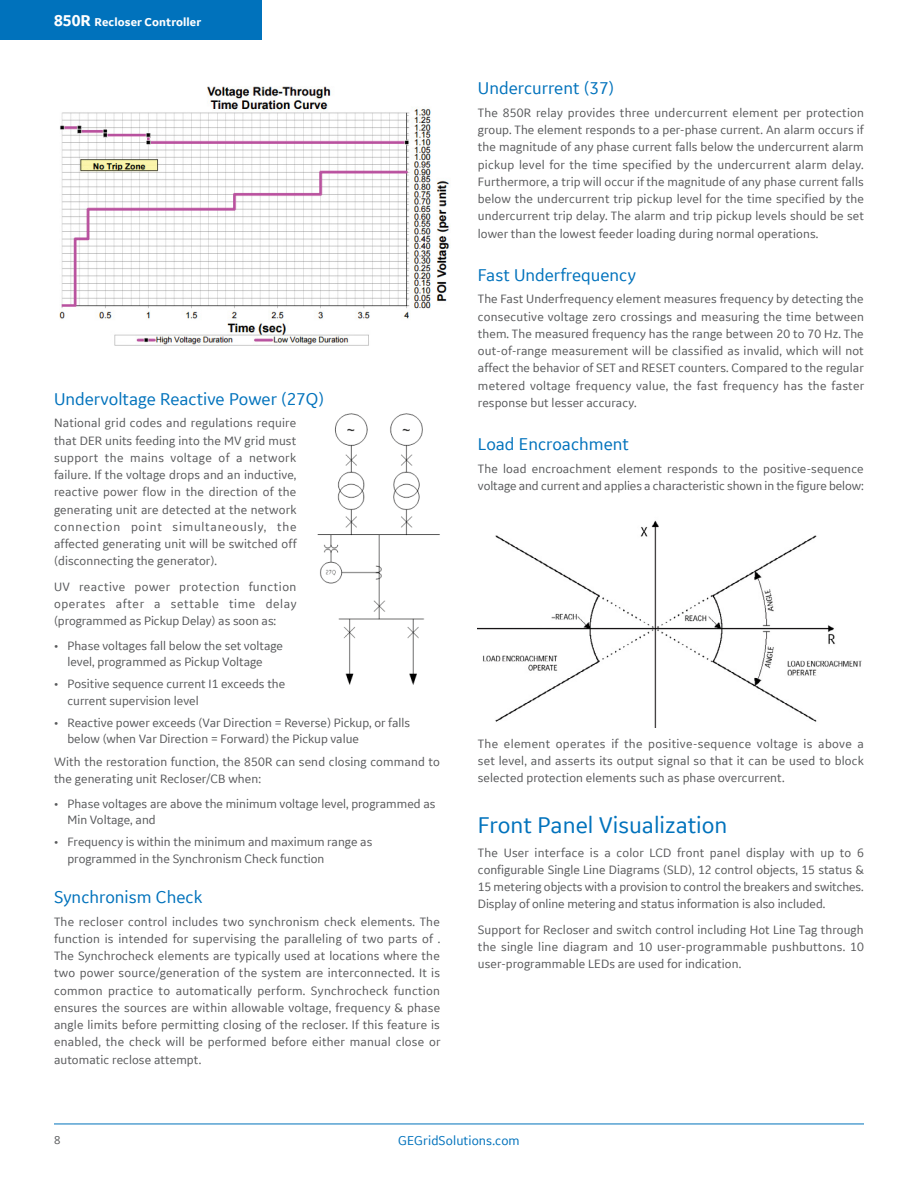
<style>
.page{position:relative;width:918px;height:1188px;background:#fff}
.page>*{position:absolute;margin:0;border:0;box-sizing:border-box;transform-origin:0 0}
.t1{font:24px "GE Inspira Sans";color:#0072bc}
.t2{font:18px "GE Inspira Sans";color:#0072bc}
.t3{font:13.5px "GE Inspira Sans";letter-spacing:.005em;color:#0072bc}
.t4{font:12.75px/17.2px "GE Inspira Sans";color:#58595b;text-align:justify}
.t5{font:700 12px "GE Inspira Sans";letter-spacing:.005em;color:#fff}
.t6{font:12px "GE Inspira Sans";color:#58595b}
.s1{font-size:16.5px}
</style>
<div class="page">
<div style="left:0;top:0;width:262px;height:40px;background:#0072bc"></div>
<hr style="left:54px;top:1124px;width:810px;height:1px;background:#0072bc">
<img style="left:59px;top:86px;width:391px;height:260px">
<img style="left:478px;top:520px;width:384px;height:207px">
<img style="left:317px;top:413px;width:123px;height:272px">
<p class="t5" style="left:54px;top:15px;width:149px"><span class="s1">850R</span> Recloser Controller</p>
<h2 class="t2" style="left:54px;top:388px;width:272px">Undervoltage Reactive Power (27Q)</h2>
<p class="t4" style="left:54px;top:414px;width:244px">National grid codes and regulations require that DER units feeding into the MV grid must support the mains voltage of a network failure. If the voltage drops and an inductive, reactive power flow in the direction of the generating unit are detected at the network connection point simultaneously, the affected generating unit will be switched off (disconnecting the generator).</p>
<p class="t4" style="left:54px;top:578px;width:244px">UV reactive power protection function operates after a settable time delay (programmed as Pickup Delay) as soon as:</p>
<p class="t4" style="left:54px;top:637px;width:231px;line-height:16.5px;text-align:center">• Phase voltages fall below the set voltage level, programmed as Pickup Voltage</p>
<p class="t4" style="left:68px;top:675px;width:219px;line-height:16.5px;text-indent:-14px">• Positive sequence current I1 exceeds the current supervision level</p>
<p class="t4" style="left:68px;top:714px;width:344px;line-height:16.5px;text-indent:-14px">• Reactive power exceeds (Var Direction = Reverse) Pickup, or falls below (when Var Direction = Forward) the Pickup value</p>
<p class="t4" style="left:54px;top:753px;width:388px">With the restoration function, the 850R can send closing command to the generating unit Recloser/CB when:</p>
<p class="t4" style="left:68px;top:795px;width:370px;line-height:16.5px;text-indent:-14px">• Phase voltages are above the minimum voltage level, programmed as<br>Min Voltage, and</p>
<p class="t4" style="left:68px;top:833px;width:306px;line-height:16.5px;text-indent:-14px">• Frequency is within the minimum and maximum range as programmed in the Synchronism Check function</p>
<h2 class="t2" style="left:54px;top:886px;width:150px">Synchronism Check</h2>
<p class="t4" style="left:54px;top:913px;width:388px">The recloser control includes two synchronism check elements. The function is intended for supervising the paralleling of two parts of .<br>The Synchrocheck elements are typically used at locations where the two power source/generation of the system are interconnected. It is common practice to automatically perform. Synchrocheck function ensures the sources are within allowable voltage, frequency &amp; phase angle limits before permitting closing of the recloser. If this feature is enabled, the check will be performed before either manual close or automatic reclose attempt.</p>
<h2 class="t2" style="left:478px;top:77px;width:138px">Undercurrent (37)</h2>
<p class="t4" style="left:478px;top:104px;width:388px">The 850R relay provides three undercurrent element per protection group. The element responds to a per-phase current. An alarm occurs if the magnitude of any phase current falls below the undercurrent alarm pickup level for the time specified by the undercurrent alarm delay.<br>Furthermore, a trip will occur if the magnitude of any phase current falls below the undercurrent trip pickup level for the time specified by the undercurrent trip delay. The alarm and trip pickup levels should be set lower than the lowest feeder loading during normal operations.</p>
<h2 class="t2" style="left:478px;top:264px;width:160px">Fast Underfrequency</h2>
<p class="t4" style="left:478px;top:290px;width:388px">The Fast Underfrequency element measures frequency by detecting the consecutive voltage zero crossings and measuring the time between them. The measured frequency has the range between 20 to 70 Hz. The out-of-range measurement will be classified as invalid, which will not affect the behavior of SET and RESET counters. Compared to the regular metered voltage frequency value, the fast frequency has the faster response but lesser accuracy.</p>
<h2 class="t2" style="left:478px;top:433px;width:153px">Load Encroachment</h2>
<p class="t4" style="left:478px;top:459px;width:387px">The load encroachment element responds to the positive-sequence voltage and current and applies a characteristic shown in the figure below:</p>
<p class="t4" style="left:478px;top:734px;width:388px">The element operates if the positive-sequence voltage is above a set level, and asserts its output signal so that it can be used to block selected protection elements such as phase overcurrent.</p>
<h1 class="t1" style="left:478px;top:810px;width:251px">Front Panel Visualization</h1>
<p class="t4" style="left:478px;top:843px;width:387px">The User interface is a color LCD front panel display with up to 6 configurable Single Line Diagrams (SLD), 12 control objects, 15 status &amp; 15 metering objects with a provision to control the breakers and switches.<br>Display of online metering and status information is also included.</p>
<p class="t4" style="left:478px;top:920px;width:388px">Support for Recloser and switch control including Hot Line Tag through the single line diagram and 10 user-programmable pushbuttons. 10 user-programmable LEDs are used for indication.</p>
<p class="t6" style="left:54px;top:1133px;width:8px">8</p>
<p class="t3" style="left:398px;top:1132px;width:123px">GEGridSolutions.com</p>
</div>
